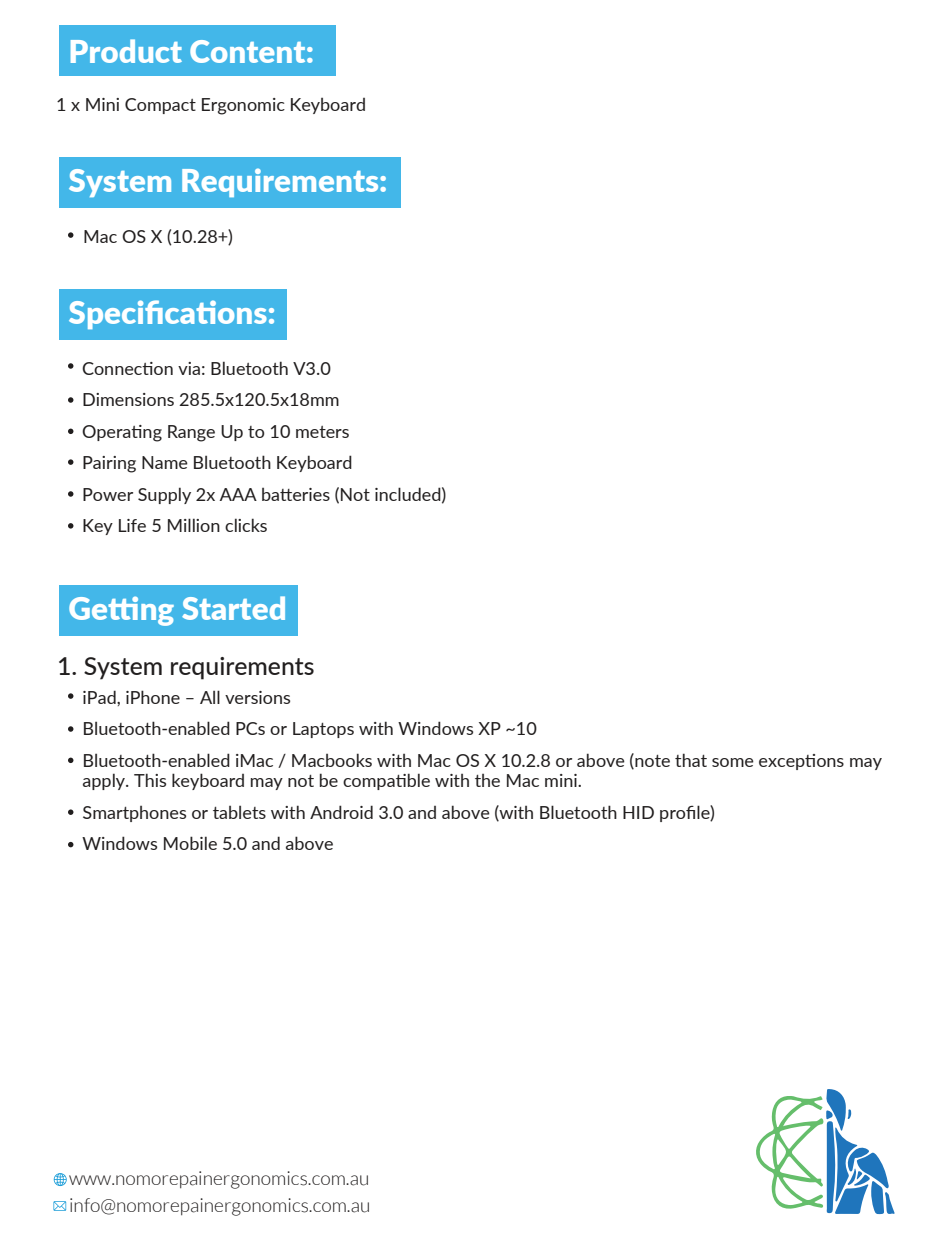
<style>
.page{position:relative;width:944px;height:1246px;background:#fff}
.page>*{position:absolute;margin:0;border:0;box-sizing:border-box;transform-origin:0 0}
.t1{font:900 31.5px "Lato";color:#fff}
.t2{font:500 24.75px "Lato";color:#211e1e}
.t3{font:300 19.12px/27px "Lato";color:#211e1e}
.t4{font:18px/31.5px "Lato";color:#211e1e}
</style>
<div class="page">
<svg style="left:54px;top:1173px;width:13px;height:13px"></svg>
<svg style="left:53px;top:1201px;width:13px;height:10px"></svg>
<div style="left:60px;top:26px;width:276px;height:50px;background:#43b7e9"></div>
<svg style="left:68px;top:363px;width:5px;height:6px"></svg>
<svg style="left:68px;top:397px;width:5px;height:6px"></svg>
<svg style="left:68px;top:429px;width:5px;height:5px"></svg>
<svg style="left:68px;top:459px;width:5px;height:6px"></svg>
<svg style="left:68px;top:491px;width:5px;height:6px"></svg>
<svg style="left:68px;top:523px;width:5px;height:5px"></svg>
<svg style="left:68px;top:693px;width:5px;height:6px"></svg>
<svg style="left:68px;top:726px;width:5px;height:6px"></svg>
<svg style="left:68px;top:757px;width:5px;height:6px"></svg>
<svg style="left:68px;top:809px;width:5px;height:6px"></svg>
<svg style="left:68px;top:842px;width:5px;height:5px"></svg>
<svg style="left:68px;top:232px;width:5px;height:6px"></svg>
<div style="left:60px;top:158px;width:341px;height:50px;background:#43b7e9"></div>
<div style="left:60px;top:290px;width:227px;height:50px;background:#43b7e9"></div>
<div style="left:60px;top:586px;width:238px;height:50px;background:#43b7e9"></div>
<svg style="left:756px;top:1089px;width:139px;height:126px"></svg>
<h1 class="t1" style="left:69px;top:28px;width:247px">Product Content:</h1>
<p class="t4" style="left:56px;top:88px;width:311px">1 x Mini Compact Ergonomic Keyboard</p>
<h1 class="t1" style="left:69px;top:157px;width:320px">System Requirements:</h1>
<p class="t4" style="left:83px;top:220px;width:151px">Mac OS X (10.28+)</p>
<h1 class="t1" style="left:69px;top:289px;width:209px">Specifications:</h1>
<p class="t4" style="left:82px;top:352px;width:366px">Connection via: Bluetooth V3.0<br>Dimensions 285.5x120.5x18mm<br>Operating Range Up to 10 meters<br>Pairing Name Bluetooth Keyboard<br>Power Supply 2x AAA batteries (Not included)<br>Key Life 5 Million clicks</p>
<h1 class="t1" style="left:69px;top:585px;width:220px">Getting Started</h1>
<h2 class="t2" style="left:57px;top:648px;width:259px">1. System requirements</h2>
<p class="t4" style="left:83px;top:681px;width:801px">iPad, iPhone – All versions<br>Bluetooth-enabled PCs or Laptops with Windows XP ~10<br>Bluetooth-enabled iMac / Macbooks with Mac OS X 10.2.8 or above (note that some exceptions may</p>
<p class="t4" style="left:83px;top:764px;width:634px">apply. This keyboard may not be compatible with the Mac mini.<br>Smartphones or tablets with Android 3.0 and above (with Bluetooth HID profile)<br>Windows Mobile 5.0 and above</p>
<p class="t3" style="left:69px;top:1164px;width:303px">www.nomorepainergonomics.com.au info@nomorepainergonomics.com.au</p>
</div>
